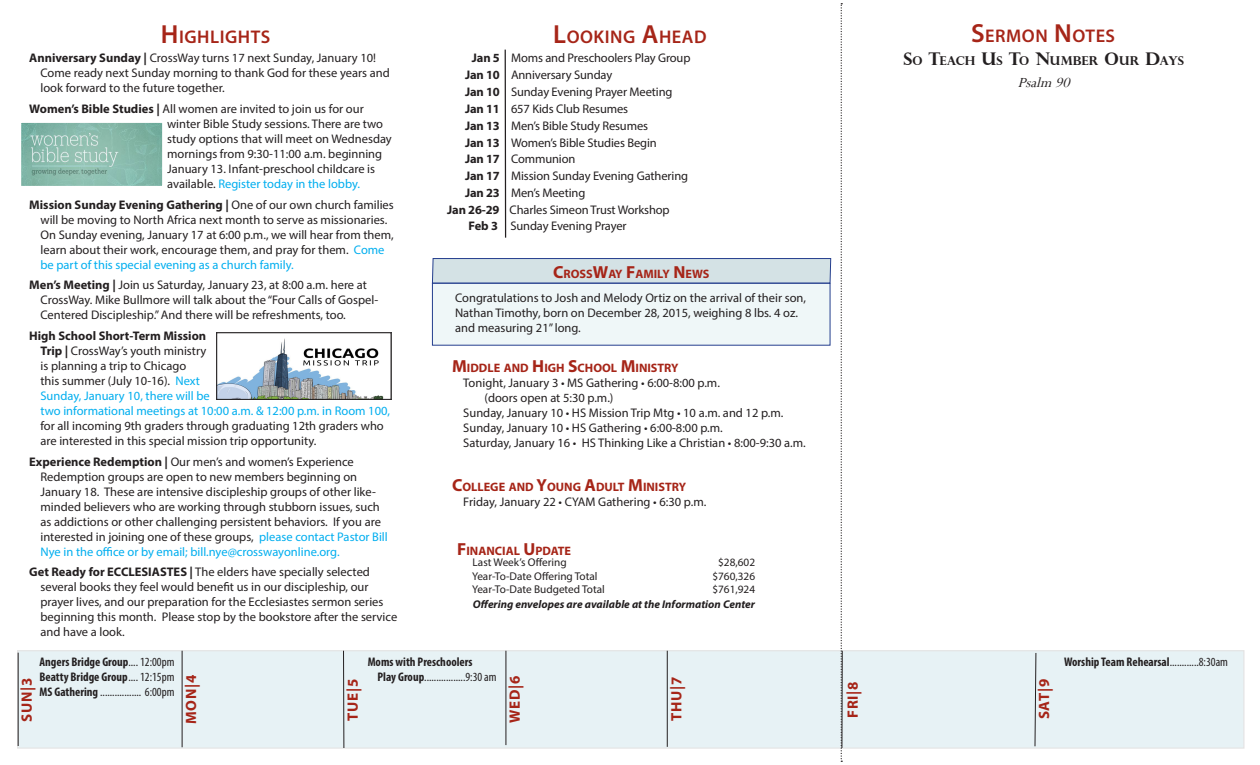
<style>
.page{position:relative;width:1260px;height:765px;background:#fff}
.page>*{position:absolute;margin:0;border:0;box-sizing:border-box;transform-origin:0 0}
.headings{font:600 18.38px "Myriad Pro";letter-spacing:.03em;color:#a62518}
.Sermon_Note_Title{font:600 18.38px "Myriad Pro";letter-spacing:.03em;color:#a62518}
.Sermon_Note_Title-2{font:italic 15.62px "Perpetua";color:#231f20}
.Daily_Calendar_Headi{font:700 15px "Myriad Pro";letter-spacing:.05em;color:#a62518}
.highlights{font:12.5px/15px "Myriad Pro";color:#231f20}
.looking_ahead{font:12.5px "Myriad Pro";letter-spacing:-.01em;color:#231f20}
.Daily_Calendar{font:700 condensed 12.5px/15px "Myriad Pro";color:#231f20}
.Family_News_Bullet{font:12.5px/15px "Myriad Pro";color:#231f20}
.Daily_Calendar-2{font:condensed 12.5px "Myriad Pro";color:#231f20}
.highlights-2{font:700 12.25px "Myriad Pro";color:#a62518}
.Sermon_Note_Title-3{font:700 12.25px "Perpetua Titling";color:#231f20}
.Family_News_Heading{font:700 12.25px "Myriad Pro";color:#a62518}
.headings-2{font:700 12.25px "Myriad Pro";color:#a62518}
.FinancialUpdates{font:11.25px "Myriad Pro";color:#231f20}
.FinancialUpdates-2{font:italic 700 11.25px "Myriad Pro";color:#231f20}
.s1{font-size:26.25px}
.s2{font-weight:700}
.s3{color:#00aeef}
.s4{font-size:17.5px}
.s5{font-weight:400}
</style>
<div class="page">
<hr style="left:505px;top:50px;width:1px;height:188px;background:#231f20">
<svg style="left:432px;top:258px;width:399px;height:25px;background:#c8d7df"></svg>
<div style="left:432px;top:283px;width:398px;height:62px;background:#eff7f8"></div>
<div style="left:432px;top:283px;width:398px;height:62px;border:1px solid #253f8e"></div>
<img style="left:22px;top:124px;width:139px;height:61px">
<div style="left:16px;top:118px;width:151px;height:73px;border:5px solid #fff"></div>
<img style="left:218px;top:338px;width:166px;height:60px">
<div style="left:216px;top:332px;width:176px;height:68px;border:1px solid #231f20"></div>
<div style="left:18px;top:651px;width:1226px;height:97px;background:#e7f2f5"></div>
<hr style="left:18px;top:653px;width:1px;height:93px;background:#231f20">
<hr style="left:182px;top:651px;width:1px;height:96px;background:#231f20">
<hr style="left:343px;top:651px;width:1px;height:97px;background:#231f20">
<hr style="left:506px;top:651px;width:1px;height:94px;background:#231f20">
<hr style="left:667px;top:651px;width:1px;height:96px;background:#231f20">
<hr style="left:842px;top:651px;width:1px;height:97px;background:#231f20">
<svg style="left:1034px;top:653px;width:3px;height:94px"></svg>
<svg style="left:841px;top:3px;width:1px;height:759px"></svg>
<p class="headings" style="left:161px;top:25px;width:111px"><span class="s1">H</span> IGHLIGHTS</p>
<p class="highlights" style="left:41px;top:51px;width:351px;text-indent:-11px"><span class="s2">Anniversary Sunday |</span> CrossWay turns 17 next Sunday, January 10!<br>Come ready next Sunday morning to thank God for these years and look forward to the future together.</p>
<p class="highlights" style="left:167px;top:101px;width:226px;text-indent:-138px"><span class="s2">Women’s Bible Studies |</span> All women are invited to join us for our winter Bible Study sessions. There are two study options that will meet on Wednesday mornings from 9:30-11:00 a.m. beginning January 13. Infant-preschool childcare is available. <span class="s3">Register today in the lobby.</span></p>
<p class="highlights" style="left:41px;top:197px;width:355px;text-indent:-11px"><span class="s2">Mission Sunday Evening Gathering |</span> One of our own church families will be moving to North Africa next month to serve as missionaries.<br>On Sunday evening, January 17 at 6:00 p.m., we will hear from them, learn about their work, encourage them, and pray for them. <span class="s3">Come be part of this special evening as a church family.</span></p>
<p class="highlights" style="left:41px;top:277px;width:339px;text-indent:-11px"><span class="s2">Men’s Meeting |</span> Join us Saturday, January 23, at 8:00 a.m. here at<br>CrossWay. Mike Bullmore will talk about the “Four Calls of Gospel-<br>Centered Discipleship.” And there will be refreshments, too.</p>
<p class="highlights" style="left:41px;top:328px;width:351px;text-indent:-11px"><span class="s2">High School Short-Term Mission<br>Trip |</span> CrossWay’s youth ministry<br>is planning a trip to Chicago<br>this summer (July 10-16). <span class="s3">Next<br>Sunday, January 10, there will be<br>two informational meetings at 10:00 a.m. &amp; 12:00 p.m. in Room 100, </span>for all incoming 9th graders through graduating 12th graders who are interested in this special mission trip opportunity.</p>
<p class="highlights" style="left:41px;top:454px;width:349px;text-indent:-11px"><span class="s2">Experience Redemption |</span> Our men’s and women’s Experience Redemption groups are open to new members beginning on January 18. These are intensive discipleship groups of other like&shy;minded believers who are working through stubborn issues, such as addictions or other challenging persistent behaviors. If you are interested in joining one of these groups, <span class="s3">please contact Pastor Bill Nye in the office or by email; bill.nye@crosswayonline.org.</span></p>
<p class="highlights" style="left:41px;top:564px;width:358px;text-indent:-11px"><span class="s2">Get Ready for ECCLESIASTES |</span> The elders have specially selected several books they feel would benefit us in our discipleship, our prayer lives, and our preparation for the Ecclesiastes sermon series beginning this month. Please stop by the bookstore after the service and have a look.</p>
<p class="headings" style="left:553px;top:25px;width:155px"><span class="s1">L</span>OOKING <span class="s1">A</span>HEAD</p>
<p class="looking_ahead" style="left:472px;top:50px;width:220px"><span class="s2">Jan 5</span> Moms and Preschoolers Play Group</p>
<p class="looking_ahead" style="left:465px;top:67px;width:149px"><span class="s2">Jan 10</span> Anniversary Sunday</p>
<p class="looking_ahead" style="left:465px;top:84px;width:209px"><span class="s2">Jan 10</span> Sunday Evening Prayer Meeting</p>
<p class="looking_ahead" style="left:465px;top:101px;width:165px"><span class="s2">Jan 11</span> 657 Kids Club Resumes</p>
<p class="looking_ahead" style="left:465px;top:118px;width:185px"><span class="s2">Jan 13</span> Men’s Bible Study Resumes</p>
<p class="looking_ahead" style="left:465px;top:135px;width:193px"><span class="s2">Jan 13</span> Women’s Bible Studies Begin</p>
<p class="looking_ahead" style="left:465px;top:152px;width:112px"><span class="s2">Jan 17</span> Communion</p>
<p class="looking_ahead" style="left:465px;top:168px;width:225px"><span class="s2">Jan 17</span> Mission Sunday Evening Gathering</p>
<p class="looking_ahead" style="left:465px;top:185px;width:122px"><span class="s2">Jan 23</span> Men’s Meeting</p>
<p class="highlights" style="left:447px;top:202px;width:224px"><span class="s2">Jan 26-29</span> Charles Simeon Trust Workshop</p>
<p class="highlights" style="left:469px;top:218px;width:159px"><span class="s2">Feb 3</span> Sunday Evening Prayer</p>
<p class="Family_News_Heading" style="left:553px;top:266px;width:149px"><span class="s4">C</span>ROSS<span class="s4">W</span>AY <span class="s4">F</span>AMILY <span class="s4">N</span> EWS</p>
<p class="Family_News_Bullet" style="left:455px;top:290px;width:353px">Congratulations to Josh and Melody Ortiz on the arrival of their son,<br>Nathan Timothy, born on December 28, 2015, weighing 8 lbs. 4 oz. and measuring 21” long.</p>
<p class="highlights-2" style="left:452px;top:360px;width:228px"><span class="s4">M</span>IDDLE AND <span class="s4">H</span>IGH <span class="s4">S</span>CHOOL <span class="s4">M</span>INISTRY</p>
<p class="highlights" style="left:463px;top:375px;width:258px">Tonight, January 3 • MS Gathering • 6:00-8:00 p.m.</p>
<p class="highlights" style="left:485px;top:390px;width:131px">(doors open at 5:30 p.m.)</p>
<p class="highlights" style="left:463px;top:405px;width:322px">Sunday, January 10 • HS Mission Trip Mtg • 10 a.m. and 12 p.m.</p>
<p class="highlights" style="left:463px;top:420px;width:261px">Sunday, January 10 • HS Gathering • 6:00-8:00 p.m.</p>
<p class="highlights" style="left:463px;top:435px;width:344px">Saturday, January 16 • HS Thinking Like a Christian • 8:00-9:30 a.m.</p>
<p class="highlights-2" style="left:452px;top:479px;width:236px"><span class="s4">C</span>OLLEGE AND <span class="s4">Y</span>OUNG <span class="s4">A</span>DULT <span class="s4">M</span>INISTRY</p>
<p class="highlights" style="left:463px;top:494px;width:245px">Friday, January 22 • CYAM Gathering • 6:30 p.m.</p>
<p class="headings-2" style="left:457px;top:543px;width:115px"><span class="s4">F</span>INANCIAL <span class="s4">U</span> PDATE</p>
<p class="FinancialUpdates" style="left:473px;top:555px;width:96px">Last Week’s Offering</p>
<p class="FinancialUpdates" style="left:718px;top:555px;width:38px">$28,602</p>
<p class="FinancialUpdates" style="left:472px;top:569px;width:127px">Year-To-Date Offering Total</p>
<p class="FinancialUpdates" style="left:712px;top:569px;width:44px">$760,326</p>
<p class="FinancialUpdates" style="left:472px;top:582px;width:134px">Year-To-Date Budgeted Total</p>
<p class="FinancialUpdates" style="left:712px;top:582px;width:44px">$761,924</p>
<p class="FinancialUpdates-2" style="left:473px;top:597px;width:284px">Offering envelopes are available at the Information Center</p>
<p class="Sermon_Note_Title" style="left:971px;top:24px;width:146px"><span class="s1">S</span>ERMON <span class="s1">N</span> OTES</p>
<p class="Sermon_Note_Title-3" style="left:904px;top:53px;width:281px"><span class="s4">S</span>O <span class="s4">T</span>EACH <span class="s4">U</span>S <span class="s4">T</span>O <span class="s4">N</span>UMBER <span class="s4">O</span>UR <span class="s4">D</span>AYS</p>
<p class="Sermon_Note_Title-2" style="left:1018px;top:72px;width:59px">Psalm 90</p>
<p class="Daily_Calendar" style="left:40px;top:654px;width:137px">Angers Bridge Group<span class="s5">.... 12:00pm</span></p>
<p class="Daily_Calendar" style="left:40px;top:669px;width:137px">Beatty Bridge Group<span class="s5">.... 12:15pm</span></p>
<p class="Daily_Calendar-2" style="left:40px;top:684px;width:137px"><span class="s2">MS Gathering</span> ................. 6:00pm</p>
<p class="Daily_Calendar_Headi" style="left:181px;top:724px;width:51px;rotate:-90deg">MON|4</p>
<p class="Daily_Calendar_Headi" style="left:343px;top:721px;width:44px;rotate:-90deg">TUE|5</p>
<p class="Daily_Calendar" style="left:378px;top:655px;width:120px;text-indent:-10px">Moms with Preschoolers<br>Play Group<span class="s5">.................9:30 am</span></p>
<p class="Daily_Calendar_Headi" style="left:17px;top:722px;width:46px;rotate:-90deg">SUN|3</p>
<p class="Daily_Calendar_Headi" style="left:505px;top:723px;width:49px;rotate:-90deg">WED|6</p>
<p class="Daily_Calendar_Headi" style="left:667px;top:721px;width:46px;rotate:-90deg">THU|7</p>
<p class="Daily_Calendar_Headi" style="left:843px;top:718px;width:38px;rotate:-90deg">FRI|8</p>
<p class="Daily_Calendar_Headi" style="left:1034px;top:719px;width:42px;rotate:-90deg">SAT|9</p>
<p class="Daily_Calendar" style="left:1064px;top:654px;width:165px">Worship Team Rehearsal<span class="s5">............8:30am</span></p>
</div>
